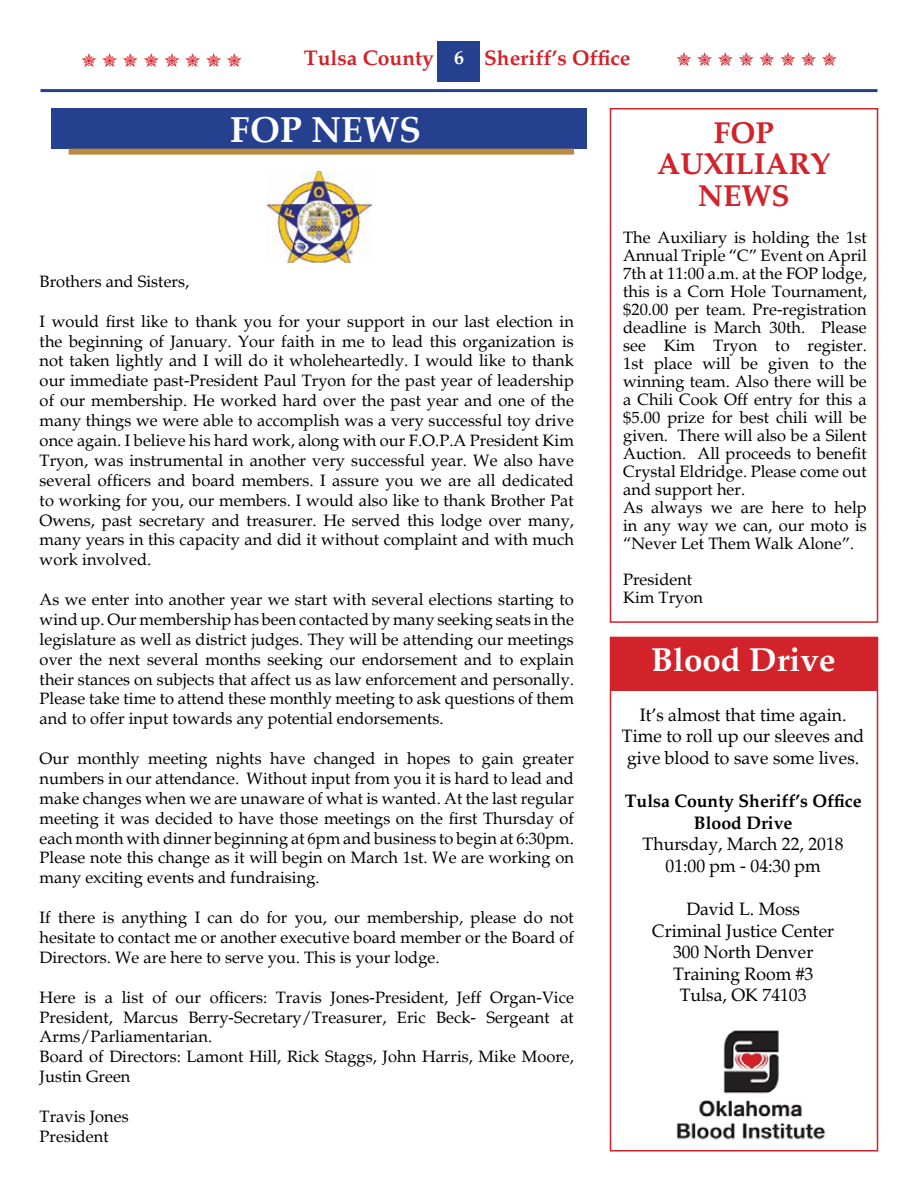
<style>
.page{position:relative;width:918px;height:1188px;background:#fff}
.page>*{position:absolute;margin:0;border:0;box-sizing:border-box;transform-origin:0 0}
.t1{font:700 36px "Palatino Linotype";color:#fff}
.t2{font:700 33px "Palatino";color:#fff}
.t3{font:700 30px/31.5px "Palatino";color:#d2232a;text-align:center}
.t4{font:700 21px "Palatino";color:#d2232a}
.t5{font:19.5px "Starz 2";color:#d2232a}
.t6{font:18px/21.6px "Palatino";color:#000;text-align:center}
.t7{font:700 18px/21.6px "Palatino";color:#000;text-align:center}
.t8{font:16.5px/20px "Palatino";color:#000;text-align:justify}
.s1{font-size:19.5px;color:#fff}
</style>
<div class="page">
<div style="left:438px;top:41px;width:42px;height:41px;background:#25408f"></div>
<hr style="left:40px;top:89px;width:838px;height:3px;background:#25408f">
<img style="left:676px;top:1030px;width:150px;height:110px">
<div style="left:51px;top:109px;width:536px;height:40px;background:#25408f"></div>
<div style="left:610px;top:108px;width:268px;height:515px;border:2px solid #d2232a"></div>
<div style="left:610px;top:637px;width:268px;height:515px;border:2px solid #d2232a"></div>
<div style="left:69px;top:149px;width:505px;height:6px;background:#bd8b40"></div>
<img style="left:267px;top:171px;width:104px;height:91px">
<div style="left:610px;top:637px;width:267px;height:54px;background:#d2232a"></div>
<p class="t4" style="left:304px;top:45px;width:328px">Tulsa County <span class="s1">6</span> Sheriff’s Office</p>
<p class="t5" style="left:81px;top:49px;width:163px">N N N N N N N N</p>
<p class="t5" style="left:676px;top:48px;width:163px">N N N N N N N N</p>
<h1 class="t1" style="left:230px;top:104px;width:192px">FOP NEWS</h1>
<h3 class="t3" style="left:657px;top:117px;width:175px">FOP<br>AUXILIARY<br>NEWS</h3>
<p class="t8" style="left:40px;top:272px;width:151px">Brothers and Sisters,</p>
<p class="t8" style="left:40px;top:311px;width:536px">I would first like to thank you for your support in our last election in the beginning of January. Your faith in me to lead this organization is not taken lightly and I will do it wholeheartedly. I would like to thank our immediate past-President Paul Tryon for the past year of leadership of our membership. He worked hard over the past year and one of the many things we were able to accomplish was a very successful toy drive once again. I believe his hard work, along with our F.O.P.A President Kim Tryon, was instrumental in another very successful year. We also have several officers and board members. I assure you we are all dedicated to working for you, our members. I would also like to thank Brother Pat Owens, past secretary and treasurer. He served this lodge over many, many years in this capacity and did it without complaint and with much work involved.</p>
<p class="t8" style="left:40px;top:590px;width:536px">As we enter into another year we start with several elections starting to wind up. Our membership has been contacted by many seeking seats in the legislature as well as district judges. They will be attending our meetings over the next several months seeking our endorsement and to explain their stances on subjects that affect us as law enforcement and personally.<br>Please take time to attend these monthly meeting to ask questions of them and to offer input towards any potential endorsements.</p>
<p class="t8" style="left:40px;top:749px;width:536px">Our monthly meeting nights have changed in hopes to gain greater numbers in our attendance. Without input from you it is hard to lead and make changes when we are unaware of what is wanted. At the last regular meeting it was decided to have those meetings on the first Thursday of each month with dinner beginning at 6pm and business to begin at 6:30pm.<br>Please note this change as it will begin on March 1st. We are working on many exciting events and fundraising.</p>
<p class="t8" style="left:40px;top:908px;width:536px">If there is anything I can do for you, our membership, please do not hesitate to contact me or another executive board member or the Board of Directors. We are here to serve you. This is your lodge.</p>
<p class="t8" style="left:40px;top:987px;width:536px;text-align:left">Here is a list of our officers: Travis Jones-President, Jeff Organ-Vice President, Marcus Berry-Secretary/Treasurer, Eric Beck- Sergeant at Arms/Parliamentarian.<br>Board of Directors: Lamont Hill, Rick Staggs, John Harris, Mike Moore, Justin Green</p>
<p class="t8" style="left:40px;top:1107px;width:91px">Travis Jones<br>President</p>
<p class="t8" style="left:623px;top:229px;width:245px;line-height:18px;text-align:left">The Auxiliary is holding the 1st<br>Annual Triple “C” Event on April<br>7th at 11:00 a.m. at the FOP lodge, this is a Corn Hole Tournament, $20.00 per team. Pre-registration deadline is March 30th. Please see Kim Tryon to register.<br>1st place will be given to the winning team. Also there will be a Chili Cook Off entry for this a $5.00 prize for best chili will be given. There will also be a Silent<br>Auction. All proceeds to benefit<br>Crystal Eldridge. Please come out and support her.<br>As always we are here to help in any way we can, our moto is “Never Let Them Walk Alone”.</p>
<p class="t8" style="left:623px;top:571px;width:81px;line-height:18px">President<br>Kim Tryon</p>
<h2 class="t2" style="left:651px;top:640px;width:186px">Blood Drive</h2>
<p class="t6" style="left:622px;top:704px;width:244px">It’s almost that time again.<br>Time to roll up our sleeves and give blood to save some lives.</p>
<p class="t7" style="left:625px;top:790px;width:238px">Tulsa County Sheriff’s Office<br>Blood Drive</p>
<p class="t6" style="left:643px;top:834px;width:203px">Thursday, March 22, 2018<br>01:00 pm - 04:30 pm</p>
<p class="t6" style="left:652px;top:898px;width:183px">David L. Moss<br>Criminal Justice Center<br>300 North Denver<br>Training Room #3<br>Tulsa, OK 74103</p>
</div>
